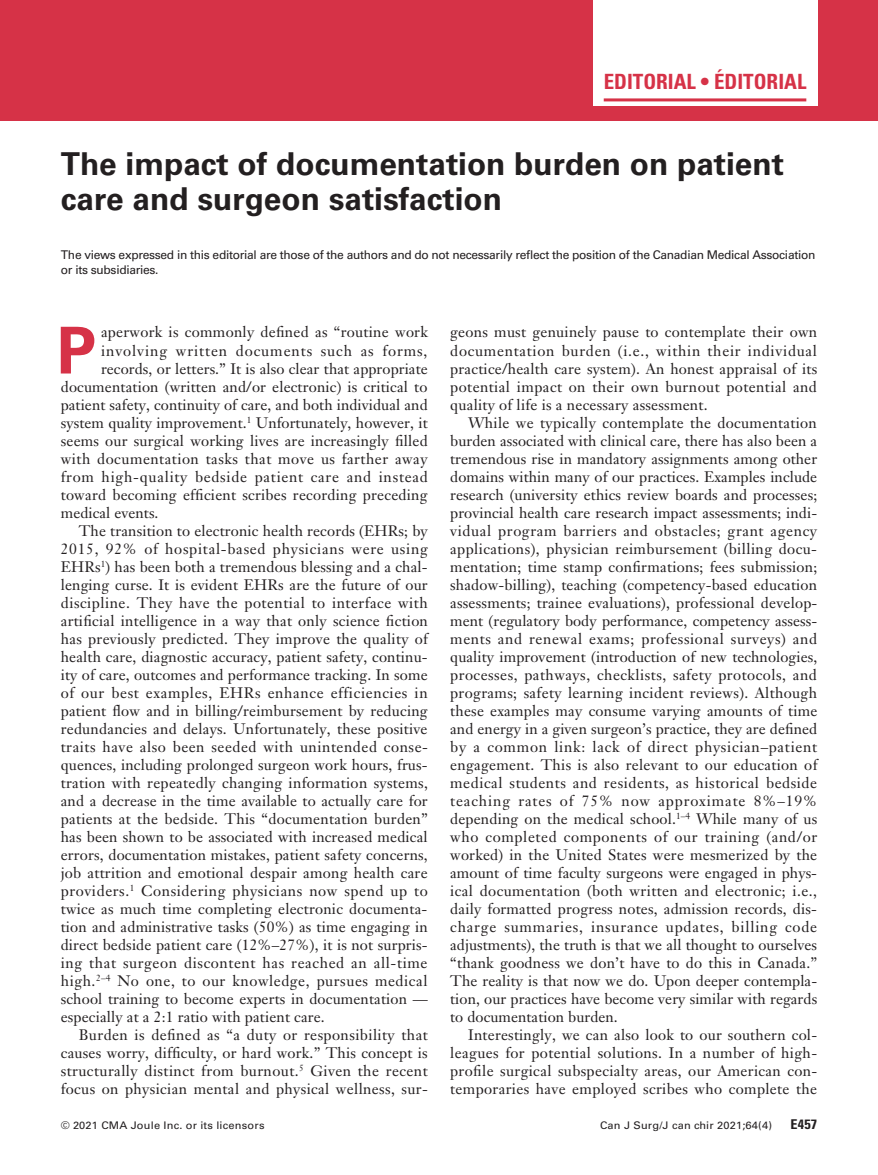
<style>
.page{position:relative;width:878px;height:1175px;background:#fff}
.page>*{position:absolute;margin:0;border:0;box-sizing:border-box;transform-origin:0 0}
.t1{font:700 64.8px "Univers LT Std";color:#d63247}
.t2{font:700 31.5px/34.5px "Univers LT Std";color:#231f20}
.t3{font:700 condensed 21px "Univers LT Std";color:#d63247}
.t4{font:15px/18px "Janson Text LT Std";letter-spacing:.015em;color:#231f20;text-align:justify}
.t5{font:15px "Janson Text LT Std";letter-spacing:.035em;color:#231f20}
.t6{font:15px "Janson Text LT Std";letter-spacing:.04em;color:#231f20}
.t7{font:15px "Janson Text LT Std";letter-spacing:.05em;color:#231f20}
.t8{font:15px "Janson Text LT Std";letter-spacing:.06em;color:#231f20}
.t9{font:700 condensed 13.5px "Univers LT Std";color:#231f20;scale:1.05 1}
.t10{font:12px/14.4px "Univers LT Std";letter-spacing:-.025em;color:#231f20}
.t11{font:10.5px "Univers LT Std";letter-spacing:.015em;color:#231f20;scale:1.05 1}
</style>
<div class="page">
<div style="left:0;top:0;width:878px;height:120px;background:#d63247"></div>
<div style="left:593px;top:0;width:224px;height:106px;background:#fff"></div>
<hr style="left:603px;top:98px;width:203px;height:3px;background:#d63247">
<h3 class="t3" style="left:603px;top:69px;width:204px">EDITORIAL • ÉDITORIAL</h3>
<h2 class="t2" style="left:61px;top:147px;width:724px">The impact of documentation burden on patient care and surgeon satisfaction</h2>
<p class="t10" style="left:61px;top:248px;width:756px">The views expressed in this editorial are those of the authors and do not necessarily reflect the position of the Canadian Medical Association or its subsidiaries.</p>
<h1 class="t1" style="left:57px;top:313px;width:41px">P</h1>
<p class="t4" style="left:101px;top:323px;width:328px">aperwork is commonly defined as “routine work</p>
<p class="t8" style="left:101px;top:341px;width:328px">involving written documents such as forms,</p>
<p class="t4" style="left:101px;top:359px;width:328px">records, or letters.” It is also clear that appropriate</p>
<p class="t4" style="left:61px;top:377px;width:368px">documentation (written and/or electronic) is critical to</p>
<p class="t4" style="left:61px;top:395px;width:368px">patient safety, continuity of care, and both individual and</p>
<p class="t4" style="left:61px;top:413px;width:368px">system quality improvement.<sup>1</sup> Unfortunately, however, it</p>
<p class="t4" style="left:61px;top:431px;width:368px">seems our surgical working lives are increasingly filled</p>
<p class="t5" style="left:61px;top:449px;width:368px">with documentation tasks that move us farther away</p>
<p class="t7" style="left:61px;top:467px;width:368px">from high-quality bedside patient care and instead</p>
<p class="t4" style="left:61px;top:485px;width:368px">toward becoming efficient scribes recording preceding</p>
<p class="t4" style="left:61px;top:503px;width:99px">medical events.</p>
<p class="t4" style="left:79px;top:521px;width:350px">The transition to electronic health records (EHRs; by</p>
<p class="t7" style="left:61px;top:539px;width:368px">2015, 92% of hospital-based physicians were using</p>
<p class="t4" style="left:61px;top:557px;width:368px">EHRs<sup>1</sup>) has been both a tremendous blessing and a chal-</p>
<p class="t4" style="left:61px;top:575px;width:368px">lenging curse. It is evident EHRs are the future of our</p>
<p class="t5" style="left:61px;top:593px;width:368px">discipline. They have the potential to interface with</p>
<p class="t4" style="left:61px;top:611px;width:368px">artificial intelligence in a way that only science fiction</p>
<p class="t4" style="left:61px;top:629px;width:368px">has previously predicted. They improve the quality of</p>
<p class="t4" style="left:61px;top:647px;width:368px">health care, diagnostic accuracy, patient safety, continu-</p>
<p class="t4" style="left:61px;top:665px;width:368px">ity of care, outcomes and performance tracking. In some</p>
<p class="t6" style="left:61px;top:683px;width:368px">of our best examples, EHRs enhance efficiencies in</p>
<p class="t4" style="left:61px;top:701px;width:368px">patient flow and in billing/reimbursement by reducing</p>
<p class="t4" style="left:61px;top:719px;width:368px">redundancies and delays. Unfortunately, these positive</p>
<p class="t5" style="left:61px;top:737px;width:368px">traits have also been seeded with unintended conse-</p>
<p class="t4" style="left:61px;top:755px;width:368px">quences, including prolonged surgeon work hours, frus-</p>
<p class="t4" style="left:61px;top:773px;width:368px">tration with repeatedly changing information systems,</p>
<p class="t4" style="left:61px;top:791px;width:368px">and a decrease in the time available to actually care for</p>
<p class="t4" style="left:61px;top:809px;width:368px">patients at the bedside. This “documentation burden”</p>
<p class="t4" style="left:61px;top:827px;width:368px">has been shown to be associated with increased medical</p>
<p class="t4" style="left:61px;top:845px;width:368px">errors, documentation mistakes, patient safety concerns,</p>
<p class="t4" style="left:61px;top:863px;width:368px">job attrition and emotional despair among health care</p>
<p class="t6" style="left:61px;top:881px;width:368px">providers.<sup>1</sup> Considering physicians now spend up to</p>
<p class="t4" style="left:61px;top:899px;width:368px">twice as much time completing electronic documenta-</p>
<p class="t4" style="left:61px;top:917px;width:368px">tion and administrative tasks (50%) as time engaging in</p>
<p class="t4" style="left:61px;top:935px;width:368px">direct bedside patient care (12%–27%), it is not surpris-</p>
<p class="t6" style="left:61px;top:953px;width:368px">ing that surgeon discontent has reached an all-time</p>
<p class="t5" style="left:61px;top:971px;width:368px">high.<sup>2–4</sup> No one, to our knowledge, pursues medical</p>
<p class="t4" style="left:61px;top:989px;width:368px">school training to become experts in documentation —</p>
<p class="t4" style="left:61px;top:1007px;width:265px">especially at a 2:1 ratio with patient care.</p>
<p class="t4" style="left:79px;top:1025px;width:350px">Burden is defined as “a duty or responsibility that</p>
<p class="t4" style="left:61px;top:1043px;width:368px">causes worry, difficulty, or hard work.” This concept is</p>
<p class="t4" style="left:61px;top:1061px;width:368px">structurally distinct from burnout.<sup>5</sup> Given the recent</p>
<p class="t4" style="left:61px;top:1079px;width:368px">focus on physician mental and physical wellness, sur-</p>
<p class="t4" style="left:450px;top:323px;width:368px">geons must genuinely pause to contemplate their own documentation burden (i.e., within their individual practice/health care system). An honest appraisal of its potential impact on their own burnout potential and quality of life is a necessary assessment.</p>
<p class="t4" style="left:450px;top:413px;width:369px;text-indent:18px">While we typically contemplate the documentation burden associated with clinical care, there has also been a tremendous rise in mandatory assignments among other domains within many of our practices. Examples include research (university ethics review boards and processes; provincial health care research impact assessments; indi&shy;vidual program barriers and obstacles; grant agency applications), physician reimbursement (billing docu&shy;mentation; time stamp confirmations; fees submission; shadow-billing), teaching (competency-based education assessments; trainee evaluations), professional develop&shy;ment (regulatory body performance, competency assess&shy;ments and renewal exams; professional surveys) and quality improvement (introduction of new technologies, processes, pathways, checklists, safety protocols, and programs; safety learning incident reviews). Although these examples may consume varying amounts of time and energy in a given surgeon’s practice, they are defined by a common link: lack of direct physician–patient engagement. This is also relevant to our education of medical students and residents, as historical bedside teaching rates of 75% now approximate 8%–19% depending on the medical school.<sup>1–4</sup> While many of us who completed components of our training (and/or worked) in the United States were mesmerized by the amount of time faculty surgeons were engaged in phys&shy;ical documentation (both written and electronic; i.e., daily formatted progress notes, admission records, dis&shy;charge summaries, insurance updates, billing code adjustments), the truth is that we all thought to ourselves “thank goodness we don’t have to do this in Canada.” The reality is that now we do. Upon deeper contempla&shy;tion, our practices have become very similar with regards to documentation burden.</p>
<p class="t4" style="left:450px;top:1025px;width:368px;text-indent:18px">Interestingly, we can also look to our southern col&shy;leagues for potential solutions. In a number of high&shy;profile surgical subspecialty areas, our American con&shy;temporaries have employed scribes who complete the</p>
<p class="t11" style="left:61px;top:1119px;width:195px">© 2021 CMA Joule Inc. or its licensors</p>
<p class="t11" style="left:600px;top:1119px;width:165px">Can J Surg/J can chir 2021;64(4)</p>
<p class="t9" style="left:790px;top:1116px;width:27px">E457</p>
</div>
